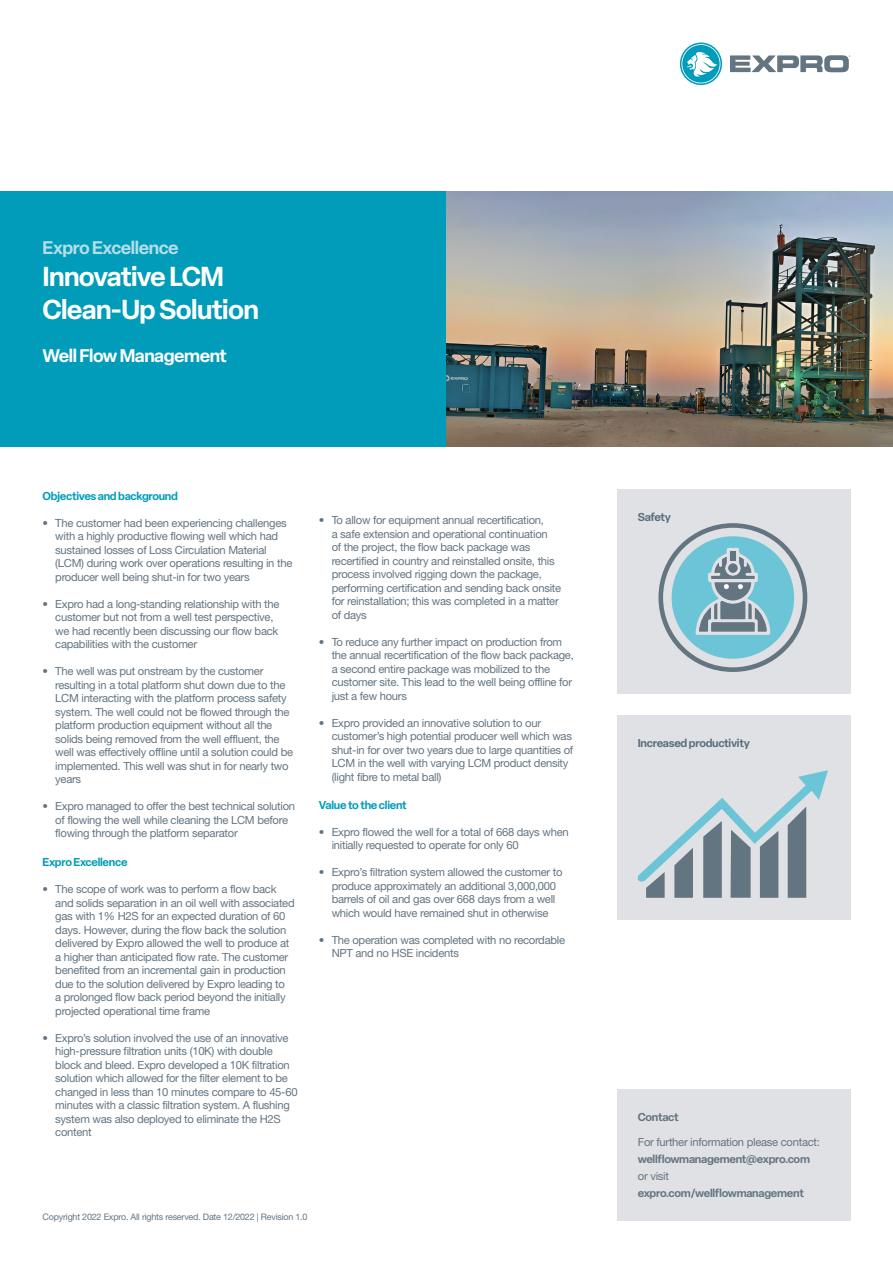
<style>
.page{position:relative;width:893px;height:1263px;background:#fff}
.page>*{position:absolute;margin:0;border:0;box-sizing:border-box;transform-origin:0 0}
.t1{font:600 27px "Elza";letter-spacing:-.025em;color:#fff}
.t2{font:600 18px "Elza";letter-spacing:-.025em;color:#fff}
.t3{font:600 18px "Elza";letter-spacing:-.025em;color:#b6dee9}
.t4{font:11.25px/13.5px "Helvetica Neue";letter-spacing:-.025em;color:#647582}
.t5{font:600 11.25px "Elza";letter-spacing:-.025em;color:#647582}
.t6{font:600 11.25px "Elza";letter-spacing:-.025em;color:#009cb9}
.t7{font:600 11.25px "Elza";letter-spacing:-.025em;color:#596e7e}
.t8{font:9px "Helvetica Neue";letter-spacing:-.025em;color:#647582}
</style>
<div class="page">
<div style="left:0;top:191px;width:446px;height:255px;background:#009cb9"></div>
<img style="left:446px;top:191px;width:447px;height:255px">
<svg style="left:680px;top:43px;width:42px;height:42px"></svg>
<svg style="left:730px;top:55px;width:120px;height:17px"></svg>
<div style="left:617px;top:1089px;width:233px;height:131px;background:#e0e1e4"></div>
<div style="left:617px;top:489px;width:233px;height:204px;background:#e0e1e4"></div>
<svg style="left:658px;top:523px;width:149px;height:149px"></svg>
<div style="left:617px;top:715px;width:233px;height:204px;background:#e0e1e4"></div>
<svg style="left:638px;top:770px;width:190px;height:128px"></svg>
<p class="t3" style="left:43px;top:235px;width:138px">Expro Excellence</p>
<p class="t1" style="left:43px;top:257px;width:183px">Innovative LCM</p>
<p class="t1" style="left:43px;top:290px;width:218px">Clean-Up Solution</p>
<p class="t2" style="left:43px;top:343px;width:186px">Well Flow Management</p>
<p class="t6" style="left:43px;top:488px;width:137px">Objectives and background</p>
<p class="t4" style="left:55px;top:516px;width:239px;text-indent:-13px">• The customer had been experiencing challenges with a highly productive flowing well which had sustained losses of Loss Circulation Material (LCM) during work over operations resulting in the producer well being shut-in for two years</p>
<p class="t4" style="left:55px;top:597px;width:226px;text-indent:-13px">• Expro had a long-standing relationship with the customer but not from a well test perspective, we had recently been discussing our flow back capabilities with the customer</p>
<p class="t4" style="left:55px;top:664px;width:239px;text-indent:-13px">• The well was put onstream by the customer resulting in a total platform shut down due to the LCM interacting with the platform process safety system. The well could not be flowed through the platform production equipment without all the solids being removed from the well effluent, the well was effectively offline until a solution could be implemented. This well was shut in for nearly two years</p>
<p class="t4" style="left:55px;top:799px;width:241px;text-indent:-13px">• Expro managed to offer the best technical solution of flowing the well while cleaning the LCM before flowing through the platform separator</p>
<p class="t6" style="left:43px;top:854px;width:87px">Expro Excellence</p>
<p class="t4" style="left:55px;top:882px;width:241px;text-indent:-13px">• The scope of work was to perform a flow back and solids separation in an oil well with associated gas with 1% H2S for an expected duration of 60 days. However, during the flow back the solution delivered by Expro allowed the well to produce at a higher than anticipated flow rate. The customer benefited from an incremental gain in production due to the solution delivered by Expro leading to<br>a prolonged flow back period beyond the initially projected operational time frame</p>
<p class="t4" style="left:55px;top:1031px;width:244px;text-indent:-13px">• Expro’s solution involved the use of an innovative high-pressure filtration units (10K) with double block and bleed. Expro developed a 10K filtration solution which allowed for the filter element to be changed in less than 10 minutes compare to 45-60 minutes with a classic filtration system. A flushing system was also deployed to eliminate the H2S content</p>
<p class="t4" style="left:332px;top:513px;width:231px;text-indent:-13px">• To allow for equipment annual recertification,<br>a safe extension and operational continuation<br>of the project, the flow back package was recertified in country and reinstalled onsite, this process involved rigging down the package, performing certification and sending back onsite for reinstallation; this was completed in a matter of days</p>
<p class="t4" style="left:332px;top:635px;width:244px;text-indent:-13px">• To reduce any further impact on production from the annual recertification of the flow back package, a second entire package was mobilized to the customer site. This lead to the well being offline for just a few hours</p>
<p class="t4" style="left:332px;top:716px;width:243px;text-indent:-13px">• Expro provided an innovative solution to our customer’s high potential producer well which was shut-in for over two years due to large quantities of LCM in the well with varying LCM product density (light fibre to metal ball)</p>
<p class="t6" style="left:319px;top:796px;width:89px">Value to the client</p>
<p class="t4" style="left:332px;top:825px;width:239px;text-indent:-13px">• Expro flowed the well for a total of 668 days when initially requested to operate for only 60</p>
<p class="t4" style="left:319px;top:865px;width:245px;text-align:center">• Expro’s filtration system allowed the customer to produce approximately an additional 3,000,000 barrels of oil and gas over 668 days from a well which would have remained shut in otherwise</p>
<p class="t4" style="left:332px;top:933px;width:235px;text-indent:-13px">• The operation was completed with no recordable<br>NPT and no HSE incidents</p>
<p class="t8" style="left:43px;top:1212px;width:267px">Copyright 2022 Expro. All rights reserved. Date 12/2022 | Revision 1.0</p>
<p class="t7" style="left:638px;top:509px;width:35px">Safety</p>
<p class="t7" style="left:638px;top:735px;width:114px">Increased productivity</p>
<p class="t5" style="left:638px;top:1109px;width:42px">Contact</p>
<p class="t4" style="left:638px;top:1135px;width:184px">For further information please contact:</p>
<p class="t5" style="left:638px;top:1151px;width:174px">wellflowmanagement@expro.com</p>
<p class="t4" style="left:638px;top:1169px;width:33px">or visit</p>
<p class="t5" style="left:638px;top:1185px;width:168px">expro.com/wellflowmanagement</p>
</div>
